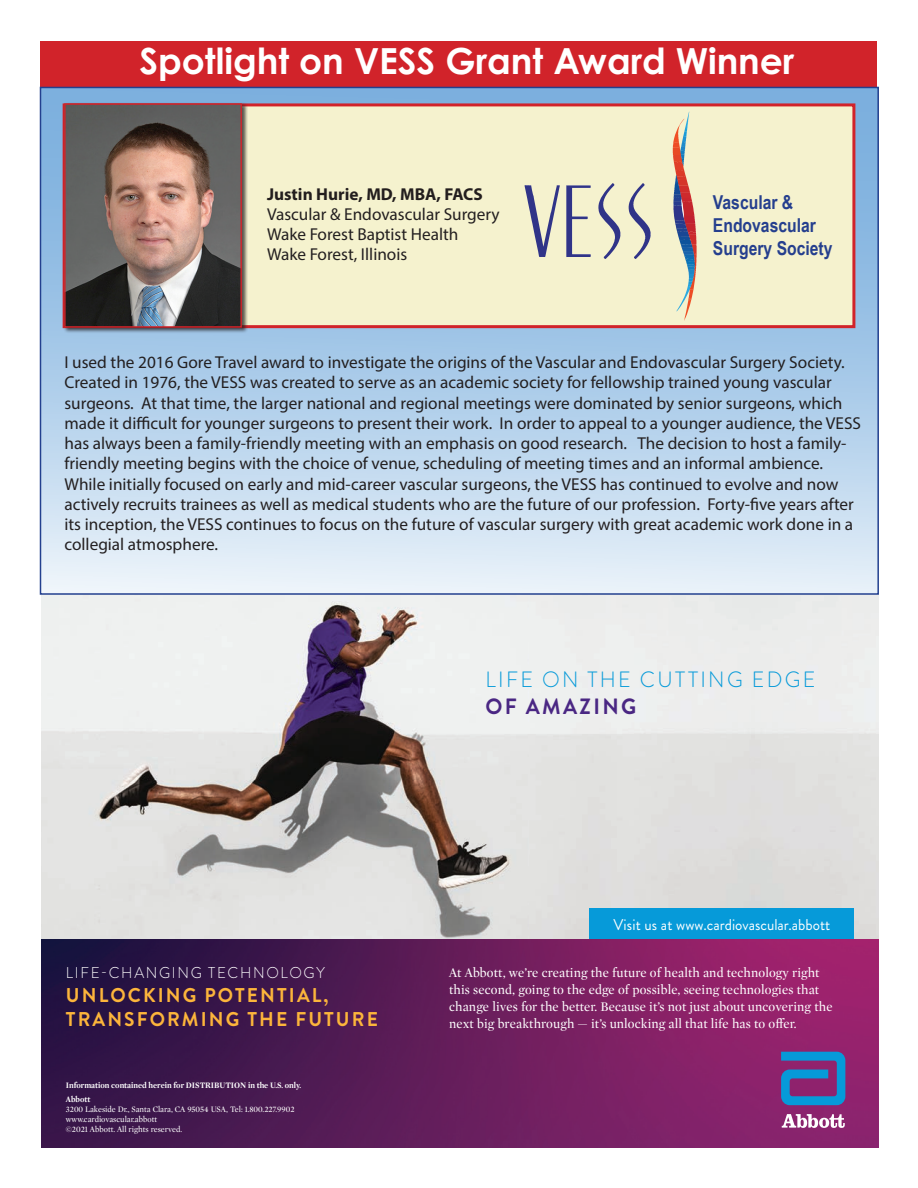
<style>
.page{position:relative;width:918px;height:1188px;background:#fff}
.page>*{position:absolute;margin:0;border:0;box-sizing:border-box;transform-origin:0 0}
.t1{font:700 36px "Century Gothic Pro";color:#fff}
.t2{font:300 22.05px "Brandon Grotesque";letter-spacing:.11em;color:#069ad9;scale:.96 1}
.t3{font:700 22.05px "Brandon Grotesque";letter-spacing:.11em;color:#4a2783;scale:.96 1}
.t4{font:700 19.95px/24.2px "Brandon Grotesque";letter-spacing:.11em;color:#fcb53b;scale:.96 1}
.t5{font:700 19.2px/23px "Arial Narrow";color:#253f8e}
.t6{font:17.25px/20.2px "Myriad Pro";color:#231f20}
.t7{font:700 17.25px "Myriad Pro";color:#231e1e}
.t8{font:15.6px "Brandon Grotesque";color:#fff;scale:.96 1}
.t9{font:300 15.6px "Brandon Grotesque";letter-spacing:.11em;color:#fff;scale:.96 1}
.t10{font:13.5px/17.1px "Mercury Display";letter-spacing:.01em;color:#fff;scale:.96 1}
.t11{font:8.55px/9.9px "Mercury Display";color:#fff;scale:.96 1}
.t12{font:700 8.55px/14.2px "Mercury Display";color:#fff;scale:.96 1}
</style>
<div class="page">
<div style="left:40px;top:87px;width:838px;height:507px;background:linear-gradient(to bottom,#6fa4d7,#e0edf8)"></div>
<div style="left:63px;top:103px;width:792px;height:225px;background:#f5f2ce;border:3px solid #d1232a"></div>
<div style="left:40px;top:41px;width:838px;height:46px;background:#d1232a"></div>
<div style="left:63px;top:102px;width:185px;height:232px;background:#231f20;opacity:.75"></div>
<img style="left:66px;top:105px;width:174px;height:221px">
<div style="left:64px;top:103px;width:178px;height:225px;border:1px solid #d1242a"></div>
<svg style="left:566px;top:185px;width:25px;height:72px"></svg>
<svg style="left:525px;top:185px;width:35px;height:72px"></svg>
<svg style="left:629px;top:183px;width:22px;height:76px"></svg>
<svg style="left:598px;top:183px;width:23px;height:76px"></svg>
<svg style="left:673px;top:111px;width:24px;height:210px"></svg>
<img style="left:41px;top:595px;width:37px;height:345px">
<img style="left:528px;top:595px;width:224px;height:345px">
<img style="left:78px;top:595px;width:450px;height:345px">
<img style="left:752px;top:595px;width:127px;height:345px">
<div style="left:590px;top:909px;width:264px;height:31px;background:#069ad9"></div>
<img style="left:41px;top:940px;width:838px;height:208px">
<svg style="left:781px;top:1052px;width:64px;height:53px;background:#4166aa"></svg>
<svg style="left:782px;top:1114px;width:63px;height:14px"></svg>
<h1 class="t1" style="left:139px;top:39px;width:657px">Spotlight on VESS Grant Award Winner</h1>
<p class="t7" style="left:267px;top:183px;width:217px">Justin Hurie, MD, MBA, FACS</p>
<p class="t6" style="left:267px;top:204px;width:234px">Vascular &amp; Endovascular Surgery<br>Wake Forest Baptist Health<br>Wake Forest, Illinois</p>
<p class="t5" style="left:713px;top:190px;width:121px">Vascular &amp;<br>Endovascular<br>Surgery Society</p>
<p class="t6" style="left:64px;top:352px;width:798px">I used the 2016 Gore Travel award to investigate the origins of the Vascular and Endovascular Surgery Society.<br>Created in 1976, the VESS was created to serve as an academic society for fellowship trained young vascular surgeons. At that time, the larger national and regional meetings were dominated by senior surgeons, which made it difficult for younger surgeons to present their work. In order to appeal to a younger audience, the VESS has always been a family-friendly meeting with an emphasis on good research. The decision to host a family&shy;friendly meeting begins with the choice of venue, scheduling of meeting times and an informal ambience.<br>While initially focused on early and mid-career vascular surgeons, the VESS has continued to evolve and now actively recruits trainees as well as medical students who are the future of our profession. Forty-five years after its inception, the VESS continues to focus on the future of vascular surgery with great academic work done in a collegial atmosphere.</p>
<p class="t2" style="left:486px;top:665px;width:345px">LIFE ON THE CUTTING EDGE</p>
<p class="t3" style="left:486px;top:691px;width:159px">OF AMAZING</p>
<p class="t9" style="left:66px;top:962px;width:271px">LIFE-CHANGING TECHNOLOGY</p>
<p class="t4" style="left:66px;top:984px;width:327px">UNLOCKING POTENTIAL,<br>TRANSFORMING THE FUTURE</p>
<p class="t12" style="left:66px;top:1078px;width:247px">Information contained herein for DISTRIBUTION in the U.S. only.<br>Abbott</p>
<p class="t11" style="left:66px;top:1104px;width:240px">3200 Lakeside Dr., Santa Clara, CA 95054 USA, Tel: 1.800.227.9902 www.cardiovascular.abbott<br>©2021 Abbott. All rights reserved.</p>
<p class="t8" style="left:614px;top:914px;width:227px">Visit us at www.cardiovascular.abbott</p>
<p class="t10" style="left:449px;top:963px;width:401px">At Abbott, we’re creating the future of health and technology right this second, going to the edge of possible, seeing technologies that change lives for the better. Because it’s not just about uncovering the next big breakthrough — it’s unlocking all that life has to offer.</p>
</div>
